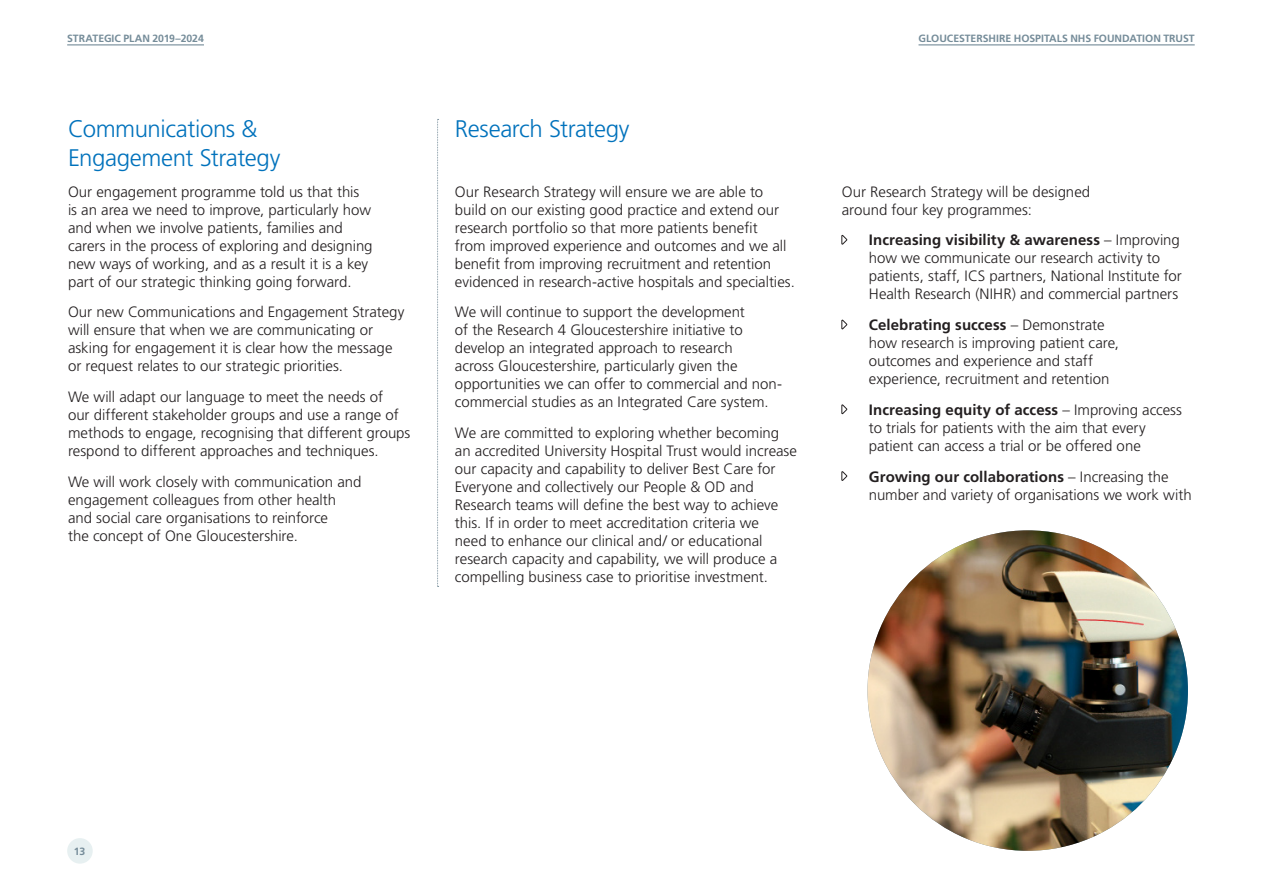
<style>
.page{position:relative;width:1263px;height:893px;background:#fff}
.page>*{position:absolute;margin:0;border:0;box-sizing:border-box;transform-origin:0 0}
.Body__P{font:300 24px/28.8px "Frutiger LT Std";letter-spacing:-.02em;color:#0072bc}
.Body__P-2{font:300 15px/18px "Frutiger LT Std";color:#231f20}
.t1{font:700 10.5px "Frutiger LT Std";color:#758c99}
.s1{font-weight:700}
</style>
<div class="page">
<hr style="left:67px;top:44px;width:137px;height:1px;background:#758c99">
<div style="left:67px;top:838px;width:26px;height:26px;background:#e7f0f1;border-radius:50%"></div>
<hr style="left:918px;top:44px;width:277px;height:1px;background:#758c99">
<svg style="left:841px;top:234px;width:7px;height:11px"></svg>
<svg style="left:841px;top:319px;width:7px;height:11px"></svg>
<svg style="left:841px;top:404px;width:7px;height:11px"></svg>
<svg style="left:841px;top:471px;width:7px;height:10px"></svg>
<svg style="left:437px;top:119px;width:2px;height:468px"></svg>
<img style="left:867px;top:530px;width:321px;height:321px;border-radius:160px">
<p class="t1" style="left:67px;top:32px;width:138px">STRATEGIC PLAN 2019–2024</p>
<p class="Body__P" style="left:68px;top:115px;width:214px">Communications &amp;<br>Engagement Strategy</p>
<p class="Body__P-2" style="left:68px;top:183px;width:306px">Our engagement programme told us that this<br>is an area we need to improve, particularly how and when we involve patients, families and carers in the process of exploring and designing new ways of working, and as a result it is a key part of our strategic thinking going forward.</p>
<p class="Body__P-2" style="left:68px;top:303px;width:338px">Our new Communications and Engagement Strategy will ensure that when we are communicating or asking for engagement it is clear how the message or request relates to our strategic priorities.</p>
<p class="Body__P-2" style="left:68px;top:388px;width:344px">We will adapt our language to meet the needs of<br>our different stakeholder groups and use a range of methods to engage, recognising that different groups respond to different approaches and techniques.</p>
<p class="Body__P-2" style="left:68px;top:473px;width:295px">We will work closely with communication and engagement colleagues from other health and social care organisations to reinforce<br>the concept of One Gloucestershire.</p>
<p class="Body__P" style="left:455px;top:115px;width:176px">Research Strategy</p>
<p class="Body__P-2" style="left:455px;top:183px;width:341px">Our Research Strategy will ensure we are able to build on our existing good practice and extend our research portfolio so that more patients benefit<br>from improved experience and outcomes and we all benefit from improving recruitment and retention evidenced in research-active hospitals and specialties.</p>
<p class="Body__P-2" style="left:455px;top:303px;width:329px">We will continue to support the development<br>of the Research 4 Gloucestershire initiative to develop an integrated approach to research<br>across Gloucestershire, particularly given the opportunities we can offer to commercial and non&shy;commercial studies as an Integrated Care system.</p>
<p class="Body__P-2" style="left:455px;top:424px;width:344px">We are committed to exploring whether becoming an accredited University Hospital Trust would increase our capacity and capability to deliver Best Care for Everyone and collectively our People &amp; OD and Research teams will define the best way to achieve this. If in order to meet accreditation criteria we<br>need to enhance our clinical and/ or educational research capacity and capability, we will produce a compelling business case to prioritise investment.</p>
<p class="t1" style="left:918px;top:32px;width:278px">GLOUCESTERSHIRE HOSPITALS NHS FOUNDATION TRUST</p>
<p class="Body__P-2" style="left:842px;top:183px;width:250px">Our Research Strategy will be designed around four key programmes:</p>
<p class="Body__P-2" style="left:869px;top:231px;width:315px"><span class="s1">Increasing visibility &amp; awareness</span> – Improving how we communicate our research activity to patients, staff, ICS partners, National Institute for Health Research (NIHR) and commercial partners</p>
<p class="Body__P-2" style="left:869px;top:316px;width:252px"><span class="s1">Celebrating success</span> – Demonstrate how research is improving patient care, outcomes and experience and staff experience, recruitment and retention</p>
<p class="Body__P-2" style="left:869px;top:401px;width:315px"><span class="s1">Increasing equity of access</span> – Improving access to trials for patients with the aim that every patient can access a trial or be offered one</p>
<p class="Body__P-2" style="left:869px;top:468px;width:324px"><span class="s1">Growing our collaborations</span> – Increasing the number and variety of organisations we work with</p>
<p class="t1" style="left:74px;top:845px;width:13px">13</p>
</div>
